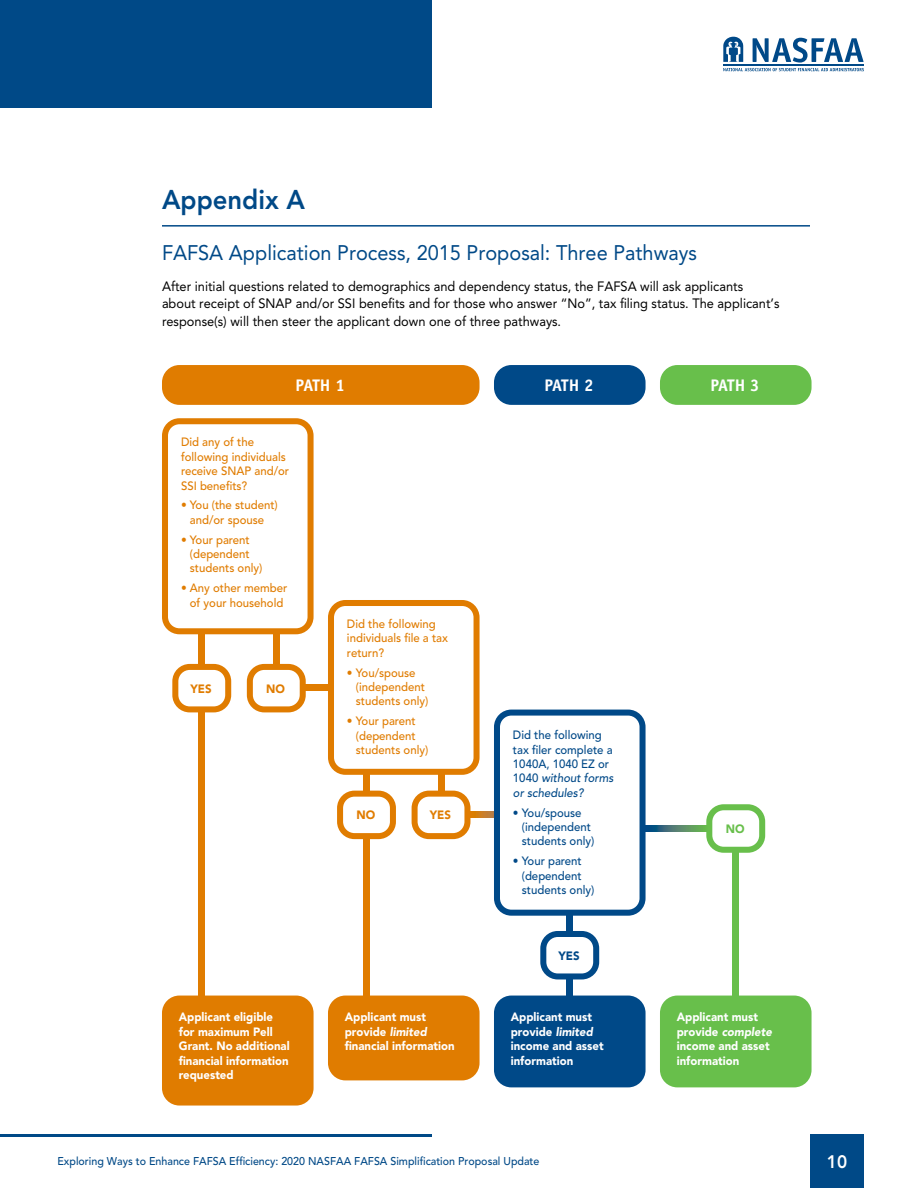
<style>
.page{position:relative;width:918px;height:1188px;background:#fff}
.page>*{position:absolute;margin:0;border:0;box-sizing:border-box;transform-origin:0 0}
.t1{font:800 27px "Avenir LT Std";color:#004987;scale:.95 1}
.t2{font:21px "Avenir LT Std";color:#004987;scale:.95 1}
.t3{font:800 18px "Avenir LT Std";color:#fff;scale:.95 1}
.t4{font:700 16.8px "Officina Sans Std";letter-spacing:-.055em;color:#fff}
.t5{font:13.5px/17.2px "Avenir LT Std";color:#000;scale:.95 1}
.t6{font:500 12px/14.4px "Avenir LT Std";color:#e07c00;scale:.95 1}
.t7{font:900 12px/14.4px "Avenir LT Std";color:#fff;scale:.95 1}
.t8{font:500 12px/14.4px "Avenir LT Std";color:#004988;scale:.95 1}
.t9{font:900 12px "Avenir LT Std";color:#e07c00;scale:.95 1}
.t10{font:900 12px "Avenir LT Std";color:#004988;scale:.95 1}
.t11{font:900 12px "Avenir LT Std";color:#68bf4b;scale:.95 1}
.t12{font:500 11.25px "Avenir LT Std";color:#004987;scale:.95 1}
.s1{font-style:italic}
</style>
<div class="page">
<div style="left:810px;top:1134px;width:54px;height:54px;background:#004987"></div>
<div style="left:0;top:0;width:432px;height:108px;background:#004987"></div>
<hr style="left:0;top:1134px;width:432px;height:3px;background:#004987">
<svg style="left:723px;top:37px;width:141px;height:34px"></svg>
<hr style="left:723px;top:64px;width:141px;height:1px;background:#004988">
<hr style="left:162px;top:225px;width:648px;height:2px;background:#004987">
<div style="left:438px;top:646px;width:6px;height:162px;background:#e07c00"></div>
<div style="left:364px;top:676px;width:6px;height:373px;background:#e07c00"></div>
<div style="left:340px;top:794px;width:53px;height:42px;background:#fff;border-radius:14px"></div>
<div style="left:337px;top:791px;width:59px;height:48px;border:6px solid #e07c00;border-radius:14px"></div>
<div style="left:415px;top:794px;width:52px;height:42px;background:#fff;border-radius:14px"></div>
<div style="left:412px;top:791px;width:58px;height:48px;border:6px solid #e07c00;border-radius:14px"></div>
<div style="left:273px;top:429px;width:6px;height:250px;background:#e07c00"></div>
<div style="left:199px;top:549px;width:6px;height:486px;background:#e07c00"></div>
<div style="left:175px;top:667px;width:53px;height:42px;background:#fff;border-radius:14px"></div>
<div style="left:172px;top:664px;width:59px;height:48px;border:6px solid #e07c00;border-radius:14px"></div>
<div style="left:250px;top:667px;width:53px;height:42px;background:#fff;border-radius:14px"></div>
<div style="left:247px;top:664px;width:59px;height:48px;border:6px solid #e07c00;border-radius:14px"></div>
<svg style="left:470px;top:811px;width:24px;height:6px"></svg>
<div style="left:303px;top:685px;width:87px;height:6px;background:#e07c00"></div>
<div style="left:165px;top:421px;width:146px;height:210px;background:#fff;border-radius:14px"></div>
<div style="left:162px;top:418px;width:152px;height:216px;border:6px solid #e07c00;border-radius:14px"></div>
<div style="left:331px;top:603px;width:146px;height:169px;background:#fff;border-radius:14px"></div>
<div style="left:328px;top:600px;width:152px;height:175px;border:6px solid #e07c00;border-radius:14px"></div>
<div style="left:567px;top:886px;width:6px;height:171px;background:#004988"></div>
<div style="left:733px;top:820px;width:6px;height:203px;background:#68bf4b"></div>
<div style="left:497px;top:713px;width:146px;height:200px;background:#fff;border-radius:14px"></div>
<div style="left:494px;top:710px;width:152px;height:206px;border:6px solid #004988;border-radius:14px"></div>
<div style="left:543px;top:934px;width:53px;height:42px;background:#fff;border-radius:14px"></div>
<div style="left:540px;top:931px;width:59px;height:48px;border:6px solid #004988;border-radius:14px"></div>
<div style="left:709px;top:807px;width:53px;height:43px;background:#fff;border-radius:14px"></div>
<div style="left:706px;top:804px;width:59px;height:49px;border:6px solid #68bf4b;border-radius:14px"></div>
<svg style="left:646px;top:826px;width:61px;height:6px"></svg>
<div style="left:165px;top:368px;width:312px;height:34px;background:#e07c00;border-radius:14px"></div>
<div style="left:162px;top:365px;width:318px;height:40px;border:6px solid #e07c00;border-radius:14px"></div>
<div style="left:497px;top:368px;width:146px;height:34px;background:#004988;border-radius:14px"></div>
<div style="left:494px;top:365px;width:152px;height:40px;border:6px solid #004988;border-radius:14px"></div>
<div style="left:663px;top:368px;width:146px;height:34px;background:#68bf4b;border-radius:14px"></div>
<div style="left:660px;top:365px;width:152px;height:40px;border:6px solid #68bf4b;border-radius:14px"></div>
<div style="left:165px;top:999px;width:146px;height:104px;background:#e07c00;border-radius:14px"></div>
<div style="left:162px;top:996px;width:152px;height:110px;border:6px solid #e07c00;border-radius:14px"></div>
<div style="left:331px;top:999px;width:146px;height:78px;background:#e07c00;border-radius:14px"></div>
<div style="left:328px;top:996px;width:152px;height:84px;border:6px solid #e07c00;border-radius:14px"></div>
<div style="left:497px;top:999px;width:146px;height:85px;background:#004988;border-radius:14px"></div>
<div style="left:494px;top:996px;width:152px;height:91px;border:6px solid #004988;border-radius:14px"></div>
<div style="left:663px;top:999px;width:146px;height:85px;background:#68bf4b;border-radius:14px"></div>
<div style="left:660px;top:996px;width:152px;height:91px;border:6px solid #68bf4b;border-radius:14px"></div>
<h1 class="t1" style="left:162px;top:184px;width:152px">Appendix A</h1>
<h2 class="t2" style="left:162px;top:241px;width:565px">FAFSA Application Process, 2015 Proposal: Three Pathways</h2>
<p class="t5" style="left:162px;top:278px;width:652px">After initial questions related to demographics and dependency status, the FAFSA will ask applicants about receipt of SNAP and/or SSI benefits and for those who answer “No”, tax filing status. The applicant’s response(s) will then steer the applicant down one of three pathways.</p>
<h3 class="t4" style="left:296px;top:375px;width:51px">PATH 1</h3>
<h3 class="t4" style="left:544px;top:375px;width:51px">PATH 2</h3>
<h3 class="t4" style="left:710px;top:375px;width:51px">PATH 3</h3>
<p class="t6" style="left:181px;top:435px;width:115px">Did any of the following individuals receive SNAP and/or<br>SSI benefits?</p>
<p class="t6" style="left:181px;top:498px;width:103px;text-align:center">• You (the student) and/or spouse</p>
<p class="t6" style="left:190px;top:532px;width:78px;text-indent:-9px">• Your parent (dependent students only)</p>
<p class="t6" style="left:181px;top:581px;width:114px;text-align:center">• Any other member of your household</p>
<p class="t9" style="left:191px;top:681px;width:24px">YES</p>
<p class="t9" style="left:266px;top:681px;width:21px">NO</p>
<p class="t6" style="left:347px;top:617px;width:108px">Did the following individuals file a tax return?</p>
<p class="t6" style="left:356px;top:666px;width:78px;text-indent:-9px">• You/spouse (independent students only)</p>
<p class="t6" style="left:356px;top:714px;width:78px;text-indent:-9px">• Your parent (dependent students only)</p>
<p class="t9" style="left:356px;top:808px;width:21px">NO</p>
<p class="t9" style="left:430px;top:808px;width:24px">YES</p>
<p class="t8" style="left:513px;top:728px;width:107px">Did the following tax filer complete a<br>1040A, 1040 EZ or<br>1040 <span class="s1">without forms or schedules?</span></p>
<p class="t8" style="left:522px;top:806px;width:78px;text-indent:-9px">• You/spouse (independent students only)</p>
<p class="t8" style="left:522px;top:854px;width:78px;text-indent:-9px">• Your parent (dependent students only)</p>
<p class="t11" style="left:726px;top:822px;width:21px">NO</p>
<p class="t10" style="left:559px;top:948px;width:24px">YES</p>
<p class="t7" style="left:179px;top:1010px;width:118px">Applicant eligible for maximum Pell<br>Grant. No additional financial information requested</p>
<p class="t7" style="left:345px;top:1010px;width:117px">Applicant must provide <span class="s1">limited </span>financial information</p>
<p class="t7" style="left:511px;top:1010px;width:99px">Applicant must provide <span class="s1">limited </span>income and asset information</p>
<p class="t7" style="left:677px;top:1010px;width:102px">Applicant must provide <span class="s1">complete </span>income and asset information</p>
<p class="t12" style="left:57px;top:1155px;width:509px">Exploring Ways to Enhance FAFSA Efficiency: 2020 NASFAA FAFSA Simplification Proposal Update</p>
<h3 class="t3" style="left:827px;top:1151px;width:23px">10</h3>
</div>
